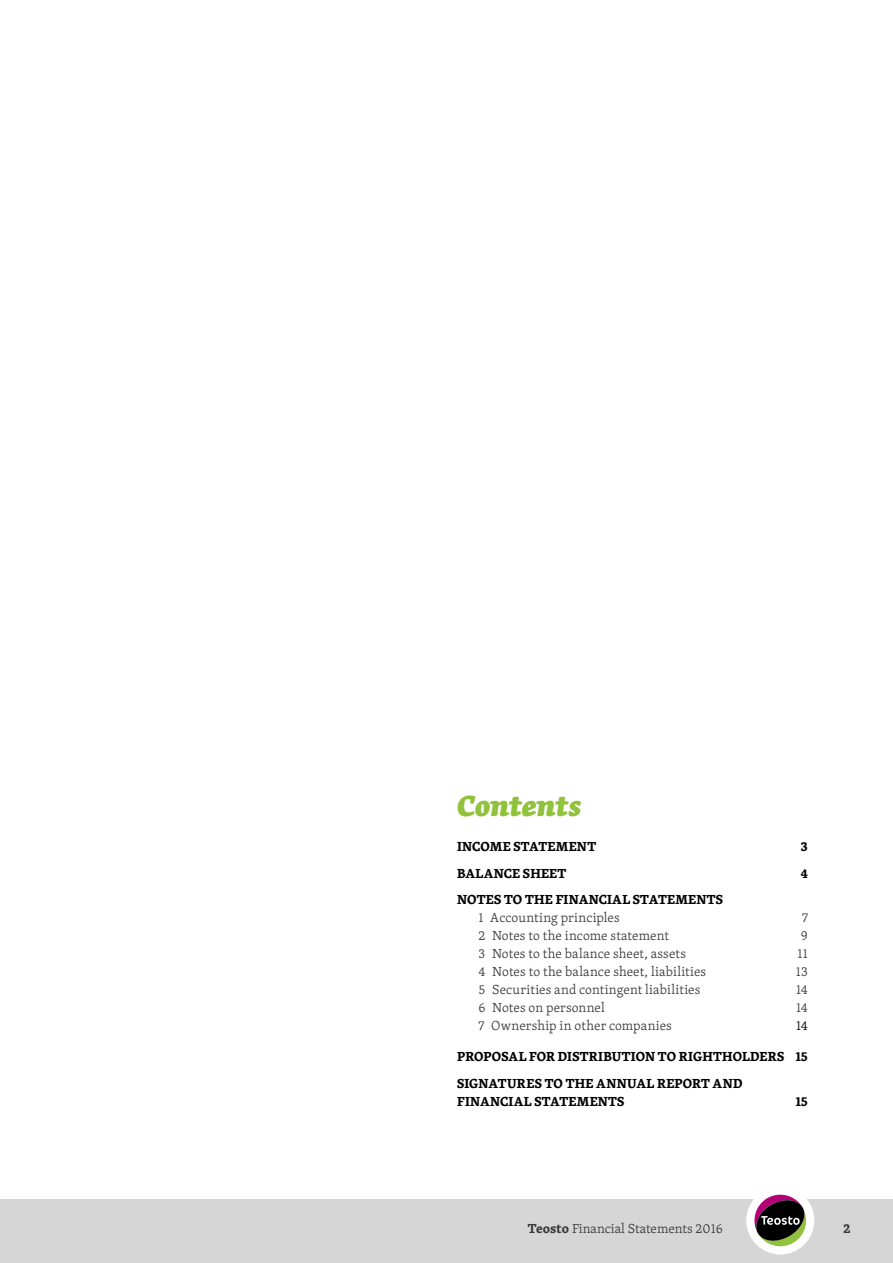
<style>
.page{position:relative;width:893px;height:1263px;background:#fff}
.page>*{position:absolute;margin:0;border:0;box-sizing:border-box;transform-origin:0 0}
.t1{font:italic 800 30px "Skolar Latin";letter-spacing:-.01em;color:#90c23b}
.t2{font:300 13.5px "Skolar Latin";letter-spacing:.01em;color:#393939}
.t3{font:700 13.5px/26.5px "Skolar Latin";letter-spacing:.015em;color:#000}
.t4{font:300 13.5px "Skolar Latin";color:#000}
.t5{font:700 13.5px "Skolar Latin";color:#393939}
.s1{font-weight:700}
</style>
<div class="page">
<div style="left:0;top:1199px;width:893px;height:64px;background:#d6d6d6"></div>
<div style="left:746px;top:1186px;width:68px;height:68px;background:#fff;border-radius:50%"></div>
<svg style="left:751px;top:1194px;width:59px;height:56px"></svg>
<h1 class="t1" style="left:457px;top:778px;width:126px">Contents</h1>
<p class="t3" style="left:457px;top:833px;width:141px">INCOME STATEMENT</p>
<p class="t3" style="left:801px;top:833px;width:8px">3</p>
<p class="t3" style="left:457px;top:859px;width:111px">BALANCE SHEET</p>
<p class="t3" style="left:801px;top:859px;width:9px">4</p>
<p class="t3" style="left:457px;top:886px;width:267px">NOTES TO THE FINANCIAL STATEMENTS</p>
<p class="t2" style="left:478px;top:908px;width:143px">1 Accounting principles</p>
<p class="t2" style="left:802px;top:908px;width:7px">7</p>
<p class="t2" style="left:478px;top:926px;width:192px">2 Notes to the income statement</p>
<p class="t2" style="left:801px;top:926px;width:9px">9</p>
<p class="t2" style="left:478px;top:944px;width:209px">3 Notes to the balance sheet, assets</p>
<p class="t2" style="left:798px;top:944px;width:12px">11</p>
<p class="t2" style="left:478px;top:962px;width:229px">4 Notes to the balance sheet, liabilities</p>
<p class="t2" style="left:796px;top:962px;width:14px">13</p>
<p class="t2" style="left:478px;top:980px;width:223px">5 Securities and contingent liabilities</p>
<p class="t2" style="left:796px;top:980px;width:13px">14</p>
<p class="t2" style="left:478px;top:998px;width:128px">6 Notes on personnel</p>
<p class="t2" style="left:796px;top:998px;width:13px">14</p>
<p class="t2" style="left:478px;top:1016px;width:195px">7 Ownership in other companies</p>
<p class="t4" style="left:796px;top:1016px;width:13px">14</p>
<p class="t3" style="left:457px;top:1043px;width:352px">PROPOSAL FOR DISTRIBUTION TO RIGHTHOLDERS 15<br>SIGNATURES TO THE ANNUAL REPORT AND</p>
<p class="t3" style="left:457px;top:1087px;width:169px">FINANCIAL STATEMENTS</p>
<p class="t3" style="left:796px;top:1087px;width:14px">15</p>
<p class="t2" style="left:528px;top:1219px;width:196px"><span class="s1">Teosto</span> Financial Statements 2016</p>
<p class="t5" style="left:843px;top:1218px;width:9px">2</p>
</div>
